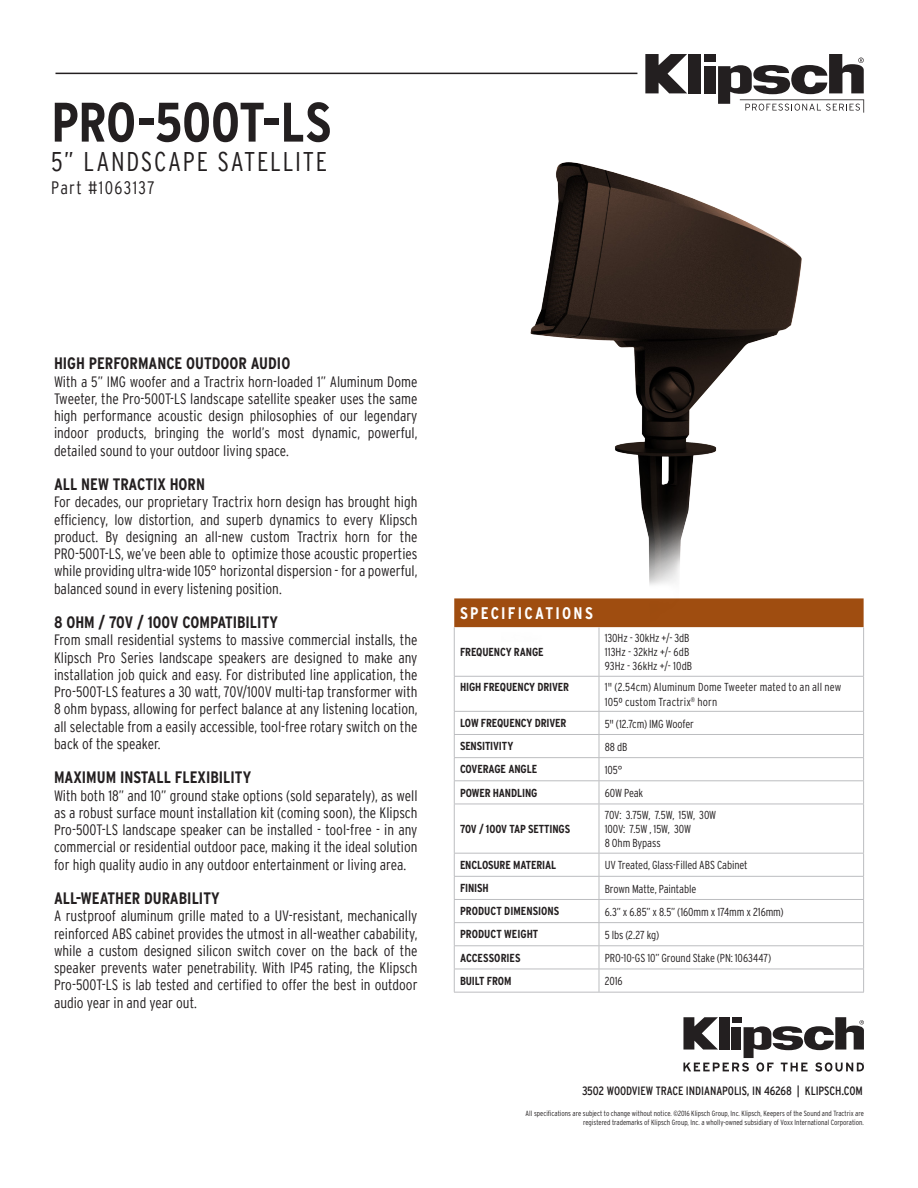
<style>
.page{position:relative;width:918px;height:1188px;background:#fff}
.page>*{position:absolute;margin:0;border:0;box-sizing:border-box;transform-origin:0 0}
.Serie_-_Black_Left{font:700 condensed 55.5px "Interstate";letter-spacing:-.01em;color:#231f20}
.Serie_-_Black_Left-2{font:300 condensed 27px "Interstate";letter-spacing:.065em;color:#231f20}
.Serie_-_Black_Left-3{font:300 condensed 18px "Interstate";letter-spacing:.07em;color:#231f20}
.Spec___Bold{font:700 condensed 16.65px "Interstate";letter-spacing:.135em;color:#fff}
.t1{font:700 condensed 16.5px "Interstate";color:#231f20}
.t2{font:300 condensed 15px/17.2px "Interstate";color:#231f20;text-align:justify}
.t3{font:condensed 12px "Interstate";letter-spacing:-.005em;color:#231f20}
.Spec___Bold-2{font:300 condensed 11.55px/14.1px "Interstate";letter-spacing:-.005em;color:#231f20}
.Spec___Bold-3{font:700 condensed 11.55px "Interstate";letter-spacing:-.01em;color:#231f20}
.t4{font:300 condensed 7.5px/9px "Interstate";color:#231f20;text-align:right}
</style>
<div class="page">
<hr style="left:56px;top:73px;width:581px;height:1px;background:#231f20">
<div style="left:454px;top:598px;width:410px;height:29px;background:#9f4d10"></div>
<svg style="left:455px;top:627px;width:408px;height:365px"></svg>
<svg style="left:600px;top:677px;width:263px;height:315px"></svg>
<hr style="left:454px;top:627px;width:1px;height:49px;background:#bcbdc0">
<hr style="left:599px;top:627px;width:1px;height:49px;background:#bcbdc0">
<hr style="left:863px;top:627px;width:1px;height:49px;background:#bcbdc0">
<hr style="left:454px;top:676px;width:145px;height:1px;background:#bcbdc0">
<hr style="left:454px;top:677px;width:1px;height:34px;background:#bcbdc0">
<hr style="left:599px;top:677px;width:1px;height:34px;background:#bcbdc0">
<hr style="left:863px;top:677px;width:1px;height:34px;background:#bcbdc0">
<svg style="left:454px;top:712px;width:1px;height:92px"></svg>
<svg style="left:599px;top:712px;width:1px;height:92px"></svg>
<svg style="left:863px;top:712px;width:1px;height:92px"></svg>
<hr style="left:454px;top:804px;width:1px;height:49px;background:#bcbdc0">
<hr style="left:599px;top:804px;width:1px;height:49px;background:#bcbdc0">
<hr style="left:863px;top:804px;width:1px;height:49px;background:#bcbdc0">
<svg style="left:454px;top:854px;width:1px;height:138px"></svg>
<svg style="left:599px;top:854px;width:1px;height:138px"></svg>
<svg style="left:863px;top:854px;width:1px;height:138px"></svg>
<hr style="left:599px;top:676px;width:265px;height:1px;background:#bcbdc0">
<hr style="left:454px;top:711px;width:145px;height:1px;background:#bcbdc0">
<hr style="left:599px;top:711px;width:265px;height:1px;background:#bcbdc0">
<hr style="left:454px;top:734px;width:145px;height:1px;background:#bcbdc0">
<hr style="left:599px;top:734px;width:265px;height:1px;background:#bcbdc0">
<hr style="left:454px;top:757px;width:145px;height:1px;background:#bcbdc0">
<hr style="left:599px;top:757px;width:265px;height:1px;background:#bcbdc0">
<hr style="left:454px;top:780px;width:145px;height:1px;background:#bcbdc0">
<hr style="left:599px;top:780px;width:265px;height:1px;background:#bcbdc0">
<hr style="left:454px;top:804px;width:145px;height:1px;background:#bcbdc0">
<hr style="left:599px;top:804px;width:265px;height:1px;background:#bcbdc0">
<hr style="left:454px;top:853px;width:145px;height:1px;background:#bcbdc0">
<hr style="left:599px;top:853px;width:265px;height:1px;background:#bcbdc0">
<hr style="left:454px;top:876px;width:145px;height:1px;background:#bcbdc0">
<hr style="left:599px;top:876px;width:265px;height:1px;background:#bcbdc0">
<hr style="left:454px;top:899px;width:145px;height:1px;background:#bcbdc0">
<hr style="left:599px;top:899px;width:265px;height:1px;background:#bcbdc0">
<hr style="left:454px;top:922px;width:145px;height:1px;background:#bcbdc0">
<hr style="left:599px;top:922px;width:265px;height:1px;background:#bcbdc0">
<hr style="left:454px;top:945px;width:145px;height:1px;background:#bcbdc0">
<hr style="left:599px;top:945px;width:265px;height:1px;background:#bcbdc0">
<hr style="left:454px;top:969px;width:145px;height:1px;background:#bcbdc0">
<hr style="left:599px;top:969px;width:265px;height:1px;background:#bcbdc0">
<hr style="left:454px;top:992px;width:145px;height:1px;background:#bcbdc0">
<hr style="left:599px;top:992px;width:265px;height:1px;background:#bcbdc0">
<svg style="left:683px;top:1017px;width:181px;height:55px"></svg>
<svg style="left:645px;top:54px;width:42px;height:34px"></svg>
<div style="left:689px;top:54px;width:12px;height:39px;background:#231f20"></div>
<div style="left:704px;top:54px;width:12px;height:7px;background:#231f20"></div>
<div style="left:704px;top:66px;width:11px;height:27px;background:#231f20"></div>
<svg style="left:718px;top:54px;width:146px;height:59px"></svg>
<img style="left:501px;top:88px;width:331px;height:553px">
<p class="Serie_-_Black_Left" style="left:51px;top:91px;width:282px">PRO-500T-LS</p>
<p class="Serie_-_Black_Left-2" style="left:51px;top:146px;width:278px">5” LANDSCAPE SATELLITE</p>
<p class="Serie_-_Black_Left-3" style="left:51px;top:177px;width:105px">Part #1063137</p>
<p class="t1" style="left:54px;top:354px;width:238px">HIGH PERFORMANCE OUTDOOR AUDIO</p>
<p class="t2" style="left:54px;top:373px;width:365px">With a 5” IMG woofer and a Tractrix horn-loaded 1” Aluminum Dome Tweeter, the Pro-500T-LS landscape satellite speaker uses the same high performance acoustic design philosophies of our legendary indoor products, bringing the world’s most dynamic, powerful, detailed sound to your outdoor living space.</p>
<p class="t1" style="left:54px;top:475px;width:153px">ALL NEW TRACTIX HORN</p>
<p class="t2" style="left:54px;top:493px;width:365px">For decades, our proprietary Tractrix horn design has brought high efficiency, low distortion, and superb dynamics to every Klipsch product. By designing an all-new custom Tractrix horn for the</p>
<p class="t2" style="left:54px;top:545px;width:365px">PRO-500T-LS, we’ve been able to optimize those acoustic properties while providing ultra-wide 105° horizontal dispersion - for a powerful, balanced sound in every listening position.</p>
<p class="t1" style="left:54px;top:613px;width:225px">8 OHM / 70V / 100V COMPATIBILITY</p>
<p class="t2" style="left:54px;top:631px;width:365px">From small residential systems to massive commercial installs, the Klipsch Pro Series landscape speakers are designed to make any installation job quick and easy. For distributed line application, the Pro-500T-LS features a 30 watt, 70V/100V multi-tap transformer with 8 ohm bypass, allowing for perfect balance at any listening location, all selectable from a easily accessible, tool-free rotary switch on the back of the speaker.</p>
<p class="t1" style="left:54px;top:768px;width:199px">MAXIMUM INSTALL FLEXIBILITY</p>
<p class="t2" style="left:54px;top:787px;width:365px">With both 18” and 10” ground stake options (sold separately), as well as a robust surface mount installation kit (coming soon), the Klipsch</p>
<p class="t2" style="left:54px;top:821px;width:365px">Pro-500T-LS landscape speaker can be installed - tool-free - in any commercial or residential outdoor pace, making it the ideal solution for high quality audio in any outdoor entertainment or living area.</p>
<p class="t1" style="left:54px;top:889px;width:167px">ALL-WEATHER DURABILITY</p>
<p class="t2" style="left:54px;top:907px;width:365px">A rustproof aluminum grille mated to a UV-resistant, mechanically reinforced ABS cabinet provides the utmost in all-weather cabability, while a custom designed silicon switch cover on the back of the speaker prevents water penetrability. With IP45 rating, the Klipsch Pro-500T-LS is lab tested and certified to offer the best in outdoor audio year in and year out.</p>
<p class="Spec___Bold" style="left:460px;top:604px;width:134px">SPECIFICATIONS</p>
<p class="Spec___Bold-3" style="left:460px;top:645px;width:85px">FREQUENCY RANGE</p>
<p class="Spec___Bold-2" style="left:605px;top:631px;width:86px">130Hz - 30kHz +/- 3dB</p>
<p class="Spec___Bold-2" style="left:605px;top:645px;width:86px">113Hz - 32kHz +/- 6dB</p>
<p class="Spec___Bold-2" style="left:605px;top:659px;width:89px">93Hz - 36kHz +/- 10dB</p>
<p class="Spec___Bold-3" style="left:460px;top:680px;width:111px">HIGH FREQUENCY DRIVER</p>
<p class="Spec___Bold-2" style="left:605px;top:680px;width:238px">1" (2.54cm) Aluminum Dome Tweeter mated to an all new<br>105º custom Tractrix<sup>®</sup> horn</p>
<p class="Spec___Bold-3" style="left:460px;top:717px;width:108px">LOW FREQUENCY DRIVER</p>
<p class="Spec___Bold-2" style="left:605px;top:716px;width:91px">5" (12.7cm) IMG Woofer</p>
<p class="Spec___Bold-3" style="left:460px;top:740px;width:55px">SENSITIVITY</p>
<p class="Spec___Bold-2" style="left:605px;top:740px;width:24px">88 dB</p>
<p class="Spec___Bold-3" style="left:460px;top:763px;width:79px">COVERAGE ANGLE</p>
<p class="Spec___Bold-2" style="left:605px;top:763px;width:19px">105°</p>
<p class="Spec___Bold-3" style="left:460px;top:786px;width:79px">POWER HANDLING</p>
<p class="Spec___Bold-2" style="left:605px;top:786px;width:40px">60W Peak</p>
<p class="Spec___Bold-3" style="left:460px;top:822px;width:112px">70V / 100V TAP SETTINGS</p>
<p class="Spec___Bold-2" style="left:605px;top:808px;width:113px">70V: 3.75W, 7.5W, 15W, 30W</p>
<p class="Spec___Bold-2" style="left:605px;top:822px;width:88px">100V: 7.5W , 15W, 30W</p>
<p class="Spec___Bold-2" style="left:605px;top:836px;width:58px">8 Ohm Bypass</p>
<p class="Spec___Bold-3" style="left:460px;top:858px;width:98px">ENCLOSURE MATERIAL</p>
<p class="Spec___Bold-2" style="left:605px;top:858px;width:144px">UV Treated, Glass-Filled ABS Cabinet</p>
<p class="Spec___Bold-3" style="left:460px;top:882px;width:30px">FINISH</p>
<p class="Spec___Bold-2" style="left:605px;top:881px;width:93px">Brown Matte, Paintable</p>
<p class="Spec___Bold-3" style="left:460px;top:905px;width:101px">PRODUCT DIMENSIONS</p>
<p class="Spec___Bold-2" style="left:605px;top:905px;width:180px">6.3” x 6.85” x 8.5” (160mm x 174mm x 216mm)</p>
<p class="Spec___Bold-3" style="left:460px;top:928px;width:80px">PRODUCT WEIGHT</p>
<p class="Spec___Bold-2" style="left:605px;top:928px;width:56px">5 lbs (2.27 kg)</p>
<p class="Spec___Bold-3" style="left:460px;top:951px;width:62px">ACCESSORIES</p>
<p class="Spec___Bold-2" style="left:605px;top:951px;width:168px">PRO-10-GS 10” Ground Stake (PN: 1063447)</p>
<p class="Spec___Bold-3" style="left:460px;top:974px;width:53px">BUILT FROM</p>
<p class="Spec___Bold-2" style="left:605px;top:974px;width:19px">2016</p>
<p class="t3" style="left:582px;top:1084px;width:282px">3502 WOODVIEW TRACE INDIANAPOLIS, IN 46268 | KLIPSCH.COM</p>
<p class="t4" style="left:526px;top:1109px;width:340px">All specifications are subject to change without notice. ©2016 Klipsch Group, Inc. Klipsch, Keepers of the Sound and Tractrix are registered trademarks of Klipsch Group, Inc. a wholly-owned subsidiary of Voxx International Corporation.</p>
</div>
